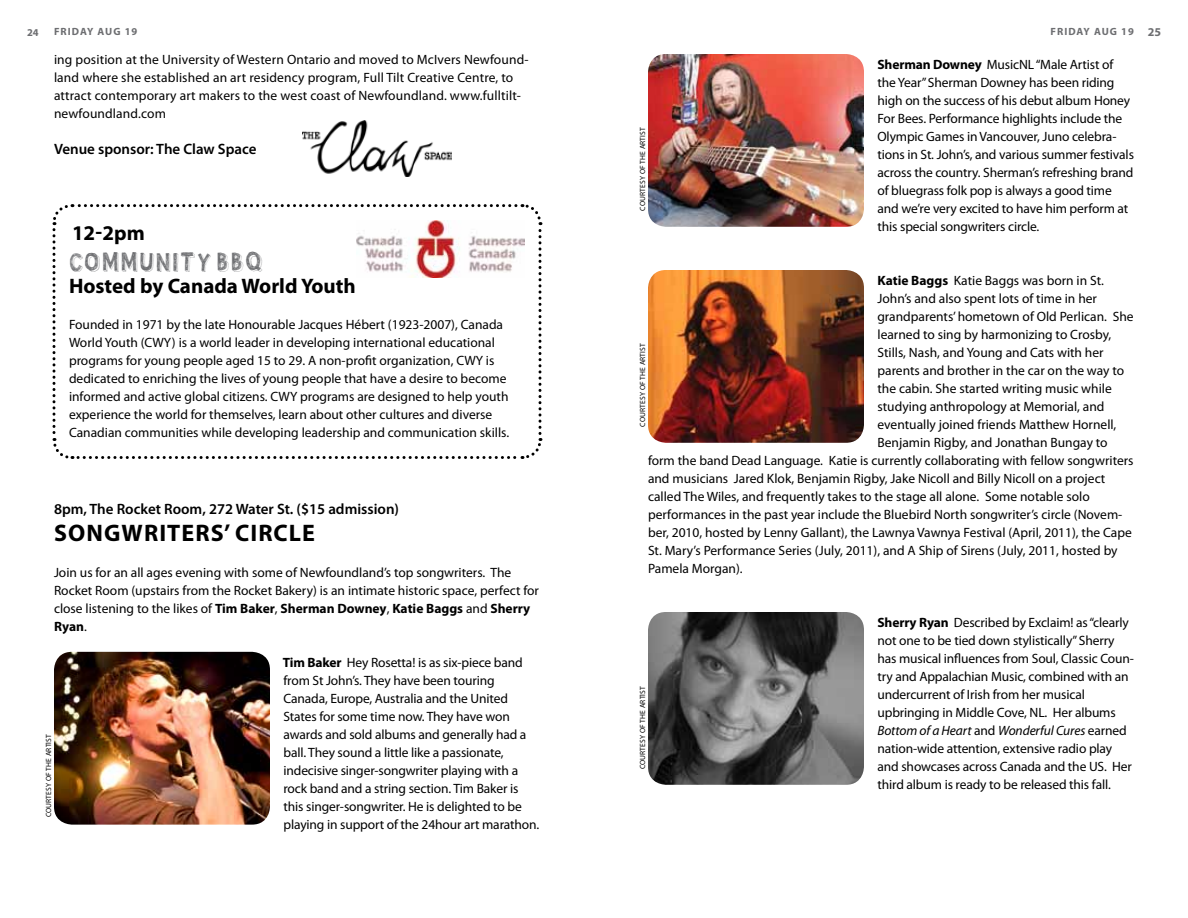
<style>
.page{position:relative;width:1188px;height:918px;background:#fff}
.page>*{position:absolute;margin:0;border:0;box-sizing:border-box;transform-origin:0 0}
.t1{font:27px "Pointy Solid";letter-spacing:.065em;color:#6d6e71}
.t2{font:700 24px "Myriad Pro";letter-spacing:.045em;color:#000}
.t3{font:700 21px "Myriad Pro";color:#000}
.t4{font:600 15px "Myriad Pro";color:#000}
.t5{font:13.5px/18px "Myriad Pro";color:#000}
.t6{font:700 10.5px "Myriad Pro";letter-spacing:.085em;color:#6d6e71}
.t7{font:7.5px "Myriad Pro";letter-spacing:.02em;color:#000}
.s1{font-size:12px}
.s2{font-weight:700}
.s3{font-style:italic}
</style>
<div class="page">
<img style="left:303px;top:121px;width:148px;height:55px">
<img style="left:54px;top:652px;width:216px;height:173px">
<svg style="left:52px;top:204px;width:491px;height:255px"></svg>
<img style="left:357px;top:221px;width:168px;height:56px">
<img style="left:648px;top:54px;width:216px;height:173px">
<img style="left:648px;top:270px;width:216px;height:173px">
<img style="left:648px;top:612px;width:216px;height:173px">
<p class="t6" style="left:27px;top:26px;width:13px">24</p>
<p class="t6" style="left:54px;top:24px;width:85px">FRIDAY AUG 19</p>
<p class="t6" style="left:1051px;top:24px;width:112px">FRIDAY AUG 19 <span class="s1">25</span></p>
<p class="t5" style="left:54px;top:50px;width:476px">ing position at the University of Western Ontario and moved to McIvers Newfound&shy;land where she established an art residency program, Full Tilt Creative Centre, to attract contemporary art makers to the west coast of Newfoundland. www.fulltilt&shy;newfoundland.com</p>
<p class="t4" style="left:54px;top:140px;width:204px">Venue sponsor: The Claw Space</p>
<p class="t5" style="left:878px;top:56px;width:258px"><span class="s2">Sherman Downey</span> MusicNL “Male Artist of the Year” Sherman Downey has been riding high on the success of his debut album Honey For Bees. Performance highlights include the Olympic Games in Vancouver, Juno celebra&shy;tions in St. John’s, and various summer festivals across the country. Sherman’s refreshing brand of bluegrass folk pop is always a good time and we’re very excited to have him perform at this special songwriters circle.</p>
<p class="t7" style="left:638px;top:211px;width:85px;rotate:-90deg">COURTESY OF THE ARTIST</p>
<h3 class="t3" style="left:72px;top:220px;width:74px">12-2pm</h3>
<h1 class="t1" style="left:69px;top:248px;width:196px">COMMUNITY BBQ</h1>
<h3 class="t3" style="left:69px;top:272px;width:288px">Hosted by Canada World Youth</h3>
<p class="t5" style="left:69px;top:315px;width:442px">Founded in 1971 by the late Honourable Jacques Hébert (1923-2007), Canada World Youth (CWY) is a world leader in developing international educational programs for young people aged 15 to 29. A non-profit organization, CWY is dedicated to enriching the lives of young people that have a desire to become informed and active global citizens. CWY programs are designed to help youth experience the world for themselves, learn about other cultures and diverse Canadian communities while developing leadership and communication skills.</p>
<p class="t5" style="left:878px;top:272px;width:228px"><span class="s2">Katie Baggs</span> Katie Baggs was born in St.</p>
<p class="t5" style="left:878px;top:290px;width:221px">John’s and also spent lots of time in her</p>
<p class="t5" style="left:878px;top:308px;width:258px">grandparents’ hometown of Old Perlican. She</p>
<p class="t5" style="left:878px;top:326px;width:235px">learned to sing by harmonizing to Crosby,</p>
<p class="t5" style="left:878px;top:344px;width:228px">Stills, Nash, and Young and Cats with her</p>
<p class="t5" style="left:878px;top:362px;width:248px">parents and brother in the car on the way to</p>
<p class="t5" style="left:878px;top:380px;width:236px">the cabin. She started writing music while</p>
<p class="t5" style="left:878px;top:398px;width:228px">studying anthropology at Memorial, and</p>
<p class="t5" style="left:878px;top:416px;width:240px">eventually joined friends Matthew Hornell,</p>
<p class="t5" style="left:878px;top:434px;width:232px">Benjamin Rigby, and Jonathan Bungay to</p>
<p class="t5" style="left:648px;top:452px;width:487px">form the band Dead Language. Katie is currently collaborating with fellow songwriters</p>
<p class="t5" style="left:648px;top:470px;width:459px">and musicians Jared Klok, Benjamin Rigby, Jake Nicoll and Billy Nicoll on a project</p>
<p class="t5" style="left:648px;top:488px;width:443px">called The Wiles, and frequently takes to the stage all alone. Some notable solo</p>
<p class="t5" style="left:648px;top:506px;width:476px">performances in the past year include the Bluebird North songwriter’s circle (Novem-</p>
<p class="t5" style="left:648px;top:523px;width:485px">ber, 2010, hosted by Lenny Gallant), the Lawnya Vawnya Festival (April, 2011), the Cape</p>
<p class="t5" style="left:648px;top:541px;width:471px">St. Mary’s Performance Series (July, 2011), and A Ship of Sirens (July, 2011, hosted by</p>
<p class="t5" style="left:648px;top:559px;width:96px">Pamela Morgan).</p>
<p class="t7" style="left:638px;top:427px;width:85px;rotate:-90deg">COURTESY OF THE ARTIST</p>
<p class="t4" style="left:54px;top:500px;width:347px">8pm, The Rocket Room, 272 Water St. ($15 admission)</p>
<h2 class="t2" style="left:54px;top:517px;width:33px">Songwr</h2>
<h2 class="t2" style="left:159px;top:517px;width:23px">iters</h2>
<h2 class="t2" style="left:224px;top:517px;width:92px">’ CIRCLE</h2>
<p class="t5" style="left:54px;top:563px;width:487px">Join us for an all ages evening with some of Newfoundland’s top songwriters. The Rocket Room (upstairs from the Rocket Bakery) is an intimate historic space, perfect for close listening to the likes of <span class="s2">Tim Baker</span>, <span class="s2">Sherman Downey</span>, <span class="s2">Katie Baggs</span> and <span class="s2">Sherry Ryan</span>.</p>
<p class="t5" style="left:283px;top:653px;width:258px"><span class="s2">Tim Baker</span> Hey Rosetta! is as six-piece band from St John’s. They have been touring Canada, Europe, Australia and the United States for some time now. They have won awards and sold albums and generally had a ball. They sound a little like a passionate, indecisive singer-songwriter playing with a rock band and a string section. Tim Baker is this singer-songwriter. He is delighted to be playing in support of the 24hour art marathon.</p>
<p class="t5" style="left:878px;top:614px;width:258px"><span class="s2">Sherry Ryan</span> Described by Exclaim! as “clearly not one to be tied down stylistically” Sherry has musical influences from Soul, Classic Coun&shy;try and Appalachian Music, combined with an undercurrent of Irish from her musical upbringing in Middle Cove, NL. Her albums <span class="s3">Bottom of a Heart</span> and <span class="s3">Wonderful Cures</span> earned nation-wide attention, extensive radio play and showcases across Canada and the US. Her third album is ready to be released this fall.</p>
<p class="t7" style="left:638px;top:769px;width:85px;rotate:-90deg">COURTESY OF THE ARTIST</p>
<p class="t7" style="left:44px;top:817px;width:85px;rotate:-90deg">COURTESY OF THE ARTIST</p>
</div>
